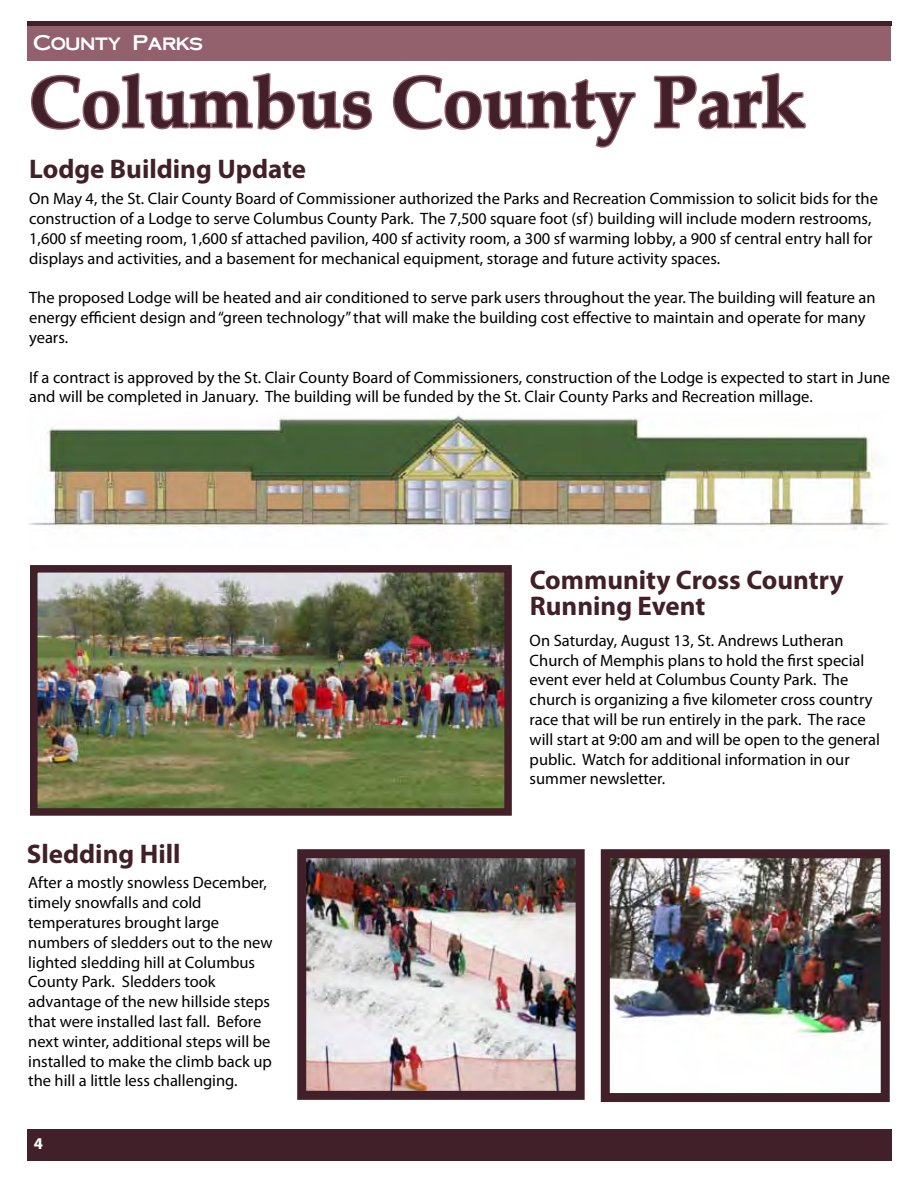
<style>
.page{position:relative;width:918px;height:1188px;background:#fff}
.page>*{position:absolute;margin:0;border:0;box-sizing:border-box;transform-origin:0 0}
.t1{font:700 72px "Palatino Linotype";color:#422029}
.t2{font:700 27px/25.5px "Myriad Pro";color:#422029}
.t3{font:21px "Cornerstone";color:#fff}
.t4{font:16.5px/19.8px "Myriad Pro";color:#000}
.t5{font:700 16.5px "Myriad Pro";color:#fff}
</style>
<div class="page">
<div style="left:27px;top:25px;width:864px;height:36px;background:#92616d"></div>
<div style="left:27px;top:1129px;width:864px;height:32px;background:#422029"></div>
<hr style="left:27px;top:21px;width:864px;height:4px;background:#422029">
<svg style="left:31px;top:72px;width:342px;height:58px"></svg>
<svg style="left:392px;top:74px;width:244px;height:74px"></svg>
<svg style="left:652px;top:25px;width:157px;height:105px"></svg>
<img style="left:28px;top:415px;width:861px;height:116px">
<img style="left:307px;top:859px;width:268px;height:231px">
<div style="left:297px;top:849px;width:288px;height:251px;border:9px solid #422029"></div>
<img style="left:39px;top:574px;width:464px;height:233px">
<div style="left:30px;top:565px;width:482px;height:251px;border:8px solid #422029"></div>
<div style="left:581px;top:830px;width:327px;height:290px;background:#fff"></div>
<img style="left:611px;top:859px;width:269px;height:179px">
<div style="left:601px;top:849px;width:289px;height:253px;border:9px solid #422029"></div>
<p class="t3" style="left:33px;top:31px;width:171px">County Parks</p>
<h1 class="t1" style="left:29px;top:51px;width:777px">Columbus County Park</h1>
<h2 class="t2" style="left:29px;top:156px;width:279px">Lodge Building Update</h2>
<p class="t4" style="left:29px;top:189px;width:850px">On May 4, the St. Clair County Board of Commissioner authorized the Parks and Recreation Commission to solicit bids for the construction of a Lodge to serve Columbus County Park. The 7,500 square foot (sf) building will include modern restrooms, 1,600 sf meeting room, 1,600 sf attached pavilion, 400 sf activity room, a 300 sf warming lobby, a 900 sf central entry hall for displays and activities, and a basement for mechanical equipment, storage and future activity spaces.</p>
<p class="t4" style="left:29px;top:288px;width:848px">The proposed Lodge will be heated and air conditioned to serve park users throughout the year. The building will feature an energy efficient design and “green technology” that will make the building cost effective to maintain and operate for many years.</p>
<p class="t4" style="left:29px;top:367px;width:863px">If a contract is approved by the St. Clair County Board of Commissioners, construction of the Lodge is expected to start in June and will be completed in January. The building will be funded by the St. Clair County Parks and Recreation millage.</p>
<h2 class="t2" style="left:530px;top:566px;width:315px">Community Cross Country<br>Running Event</h2>
<h2 class="t2" style="left:27px;top:840px;width:155px">Sledding Hill</h2>
<p class="t4" style="left:28px;top:873px;width:246px">After a mostly snowless December, timely snowfalls and cold temperatures brought large numbers of sledders out to the new lighted sledding hill at Columbus County Park. Sledders took advantage of the new hillside steps that were installed last fall. Before next winter, additional steps will be installed to make the climb back up the hill a little less challenging.</p>
<p class="t5" style="left:34px;top:1133px;width:11px">4</p>
<p class="t4" style="left:530px;top:630px;width:352px">On Saturday, August 13, St. Andrews Lutheran Church of Memphis plans to hold the first special event ever held at Columbus County Park. The church is organizing a five kilometer cross country race that will be run entirely in the park. The race will start at 9:00 am and will be open to the general public. Watch for additional information in our summer newsletter.</p>
</div>
